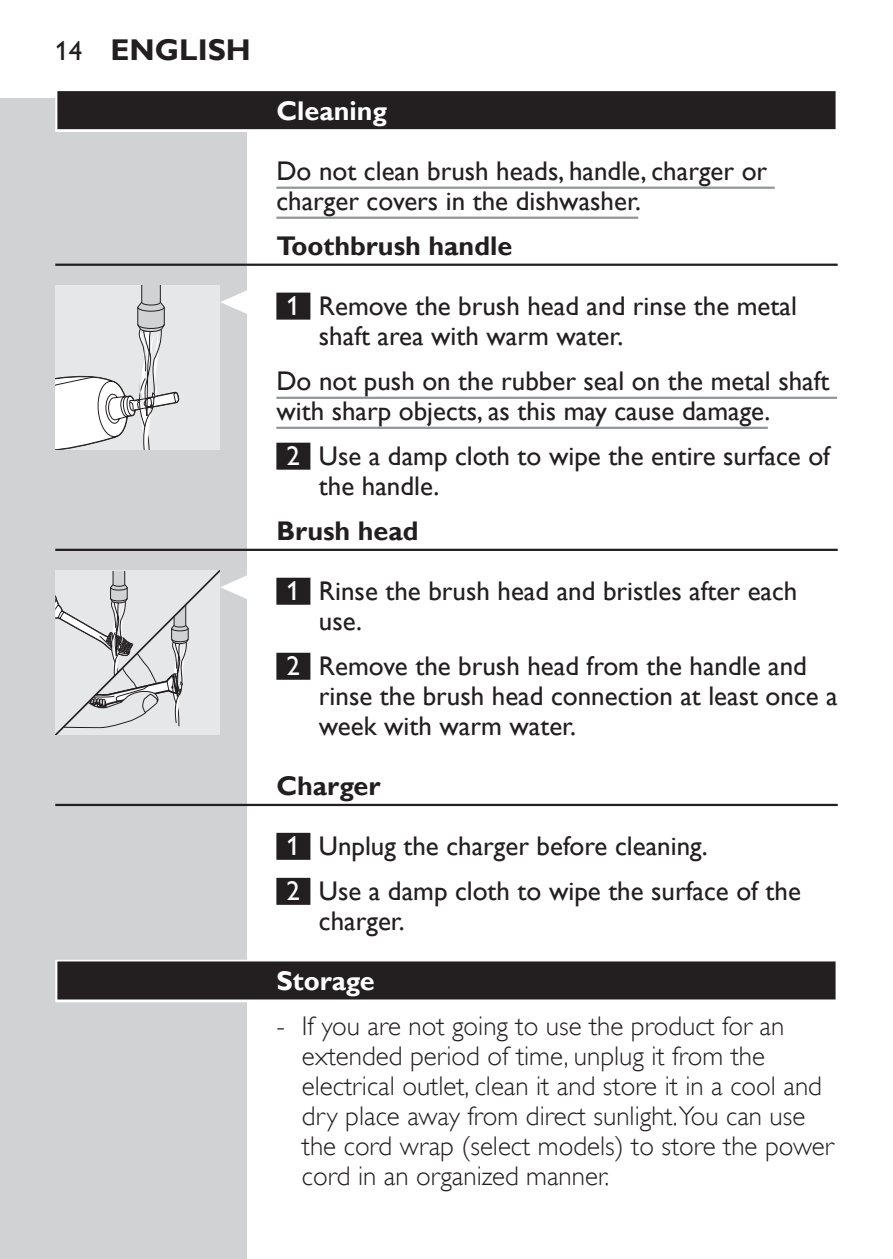
<style>
.page{position:relative;width:893px;height:1259px;background:#fff}
.page>*{position:absolute;margin:0;border:0;box-sizing:border-box;transform-origin:0 0}
.t1{font:700 30px "Gill Sans Alt One WGL";color:#231f20}
.t2{font:27px/30px "Gill Sans Alt One WGL";color:#231f20}
.t3{font:27px/30px "Gill Sans Alt One WGL Light";color:#231f20}
.t4{font:700 27px "Gill Sans Alt One WGL";color:#231f20}
.t5{font:700 27px "Gill Sans Alt One WGL";color:#fff}
.s1{font-weight:400;font-size:27px}
.s2{color:#fff}
</style>
<div class="page">
<hr style="left:892px;top:98px;width:1px;height:1161px;background:#d1d2d4">
<div style="left:0;top:98px;width:247px;height:1161px;background:#d1d2d4"></div>
<div style="left:55px;top:89px;width:783px;height:43px;background:linear-gradient(to right,#dcdbdc,#dcdbdc)"></div>
<div style="left:57px;top:91px;width:779px;height:38px;background:#231f20"></div>
<hr style="left:276px;top:187px;width:499px;height:2px;background:#939598">
<hr style="left:276px;top:217px;width:362px;height:2px;background:#939598">
<hr style="left:55px;top:264px;width:783px;height:2px;background:#231f20">
<div style="left:276px;top:293px;width:34px;height:27px;background:#231f20"></div>
<hr style="left:276px;top:397px;width:561px;height:2px;background:#939598">
<hr style="left:276px;top:427px;width:492px;height:2px;background:#939598">
<div style="left:276px;top:443px;width:34px;height:27px;background:#231f20"></div>
<hr style="left:55px;top:549px;width:783px;height:2px;background:#231f20">
<div style="left:276px;top:578px;width:34px;height:27px;background:#231f20"></div>
<div style="left:276px;top:653px;width:34px;height:27px;background:#231f20"></div>
<hr style="left:55px;top:804px;width:783px;height:2px;background:#231f20">
<div style="left:276px;top:833px;width:34px;height:27px;background:#231f20"></div>
<div style="left:276px;top:878px;width:34px;height:27px;background:#231f20"></div>
<div style="left:55px;top:959px;width:783px;height:43px;background:linear-gradient(to right,#918f8f,#918f8f)"></div>
<div style="left:57px;top:961px;width:779px;height:38px;background:#231f20"></div>
<svg style="left:221px;top:290px;width:26px;height:24px"></svg>
<div style="left:55px;top:285px;width:165px;height:165px;background:#e6e7e9"></div>
<svg style="left:55px;top:285px;width:125px;height:165px"></svg>
<svg style="left:55px;top:570px;width:192px;height:165px"></svg>
<p class="t1" style="left:55px;top:29px;width:197px"><span class="s1">14</span> ENGLISH</p>
<p class="t5" style="left:276px;top:92px;width:112px">Cleaning</p>
<p class="t2" style="left:276px;top:156px;width:492px">Do not clean brush heads, handle, charger or charger covers in the dishwasher.</p>
<p class="t4" style="left:276px;top:227px;width:237px">Toothbrush handle</p>
<p class="t2" style="left:319px;top:291px;width:480px;text-indent:-32px"><span class="s2">1</span> Remove the brush head and rinse the metal shaft area with warm water.</p>
<p class="t2" style="left:276px;top:366px;width:555px">Do not push on the rubber seal on the metal shaft with sharp objects, as this may cause damage.</p>
<p class="t2" style="left:319px;top:441px;width:513px;text-indent:-32px"><span class="s2">2</span> Use a damp cloth to wipe the entire surface of the handle.</p>
<p class="t4" style="left:276px;top:512px;width:144px">Brush head</p>
<p class="t2" style="left:319px;top:576px;width:480px;text-indent:-32px"><span class="s2">1</span> Rinse the brush head and bristles after each use.</p>
<p class="t2" style="left:319px;top:651px;width:520px;text-indent:-32px"><span class="s2">2</span> Remove the brush head from the handle and rinse the brush head connection at least once a week with warm water.</p>
<p class="t4" style="left:276px;top:767px;width:106px">Charger</p>
<p class="t2" style="left:287px;top:823px;width:516px;line-height:45px"><span class="s2">1</span> Unplug the charger before cleaning.<br><span class="s2">2</span> Use a damp cloth to wipe the surface of the</p>
<p class="t2" style="left:319px;top:906px;width:87px">charger.</p>
<p class="t5" style="left:276px;top:962px;width:100px">Storage</p>
<p class="t3" style="left:302px;top:1011px;width:533px;text-indent:-26px">- If you are not going to use the product for an extended period of time, unplug it from the electrical outlet, clean it and store it in a cool and dry place away from direct sunlight.You can use the cord wrap (select models) to store the power cord in an organized manner.</p>
</div>
